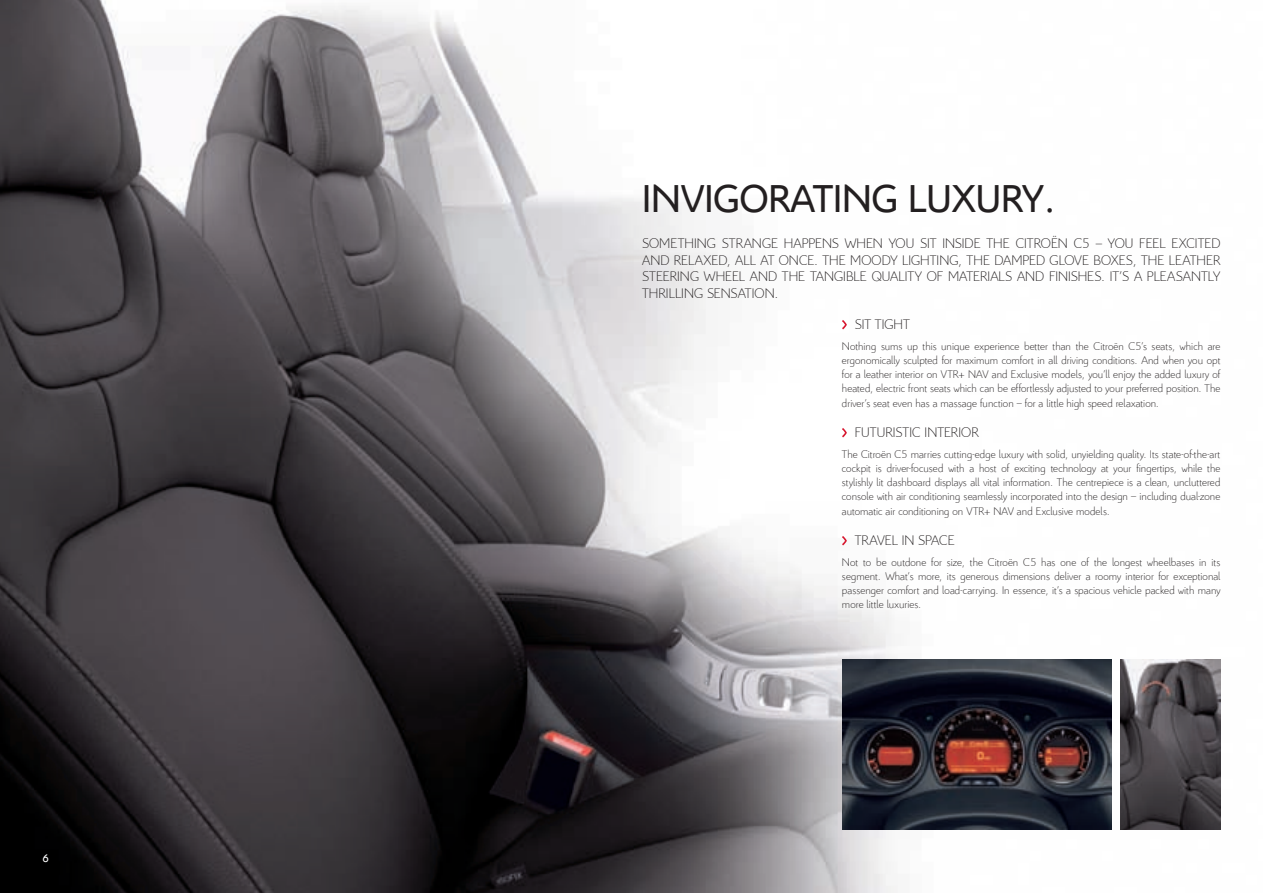
<style>
.page{position:relative;width:1263px;height:893px;background:#fff}
.page>*{position:absolute;margin:0;border:0;box-sizing:border-box;transform-origin:0 0}
.t1{font:42px "Citroen";color:#231f20}
.t2{font:300 15px/16.5px "Citroen";color:#231f20;text-align:justify}
.t3{font:300 12px/14.2px "Citroen";letter-spacing:.005em;color:#231f20;text-align:justify}
.t4{font:12px "Citroen";color:#fff}
</style>
<div class="page">
<img style="left:0;top:0;width:1221px;height:893px">
<img style="left:842px;top:659px;width:269px;height:170px">
<img style="left:1120px;top:659px;width:100px;height:170px">
<svg style="left:842px;top:320px;width:5px;height:9px"></svg>
<svg style="left:842px;top:428px;width:5px;height:9px"></svg>
<svg style="left:842px;top:536px;width:5px;height:9px"></svg>
<p class="t4" style="left:43px;top:850px;width:8px">6</p>
<h1 class="t1" style="left:642px;top:171px;width:415px">INVIGORATING LUXURY.</h1>
<p class="t2" style="left:642px;top:234px;width:580px">SOMETHING STRANGE HAPPENS WHEN YOU SIT INSIDE THE CITROËN C5 – YOU FEEL EXCITED AND RELAXED, ALL AT ONCE. THE MOODY LIGHTING, THE DAMPED GLOVE BOXES, THE LEATHER STEERING WHEEL AND THE TANGIBLE QUALITY OF MATERIALS AND FINISHES. IT’S A PLEASANTLY THRILLING SENSATION.</p>
<p class="t2" style="left:855px;top:316px;width:57px">SIT TIGHT</p>
<p class="t3" style="left:842px;top:338px;width:380px">Nothing sums up this unique experience better than the Citroën C5’s seats, which are ergonomically sculpted for maximum comfort in all driving conditions. And when you opt for a leather interior on VTR+ NAV and Exclusive models, you’ll enjoy the added luxury of heated, electric front seats which can be effortlessly adjusted to your preferred position. The driver’s seat even has a massage function – for a little high speed relaxation.</p>
<p class="t2" style="left:855px;top:424px;width:126px">FUTURISTIC INTERIOR</p>
<p class="t3" style="left:842px;top:446px;width:380px">The Citroën C5 marries cutting-edge luxury with solid, unyielding quality. Its state-of-the-art cockpit is driver-focused with a host of exciting technology at your fingertips, while the stylishly lit dashboard displays all vital information. The centrepiece is a clean, uncluttered console with air conditioning seamlessly incorporated into the design – including dual-zone automatic air conditioning on VTR+ NAV and Exclusive models.</p>
<p class="t2" style="left:855px;top:532px;width:101px">TRAVEL IN SPACE</p>
<p class="t3" style="left:842px;top:554px;width:380px">Not to be outdone for size, the Citroën C5 has one of the longest wheelbases in its segment. What’s more, its generous dimensions deliver a roomy interior for exceptional passenger comfort and load-carrying. In essence, it’s a spacious vehicle packed with many more little luxuries.</p>
</div>
